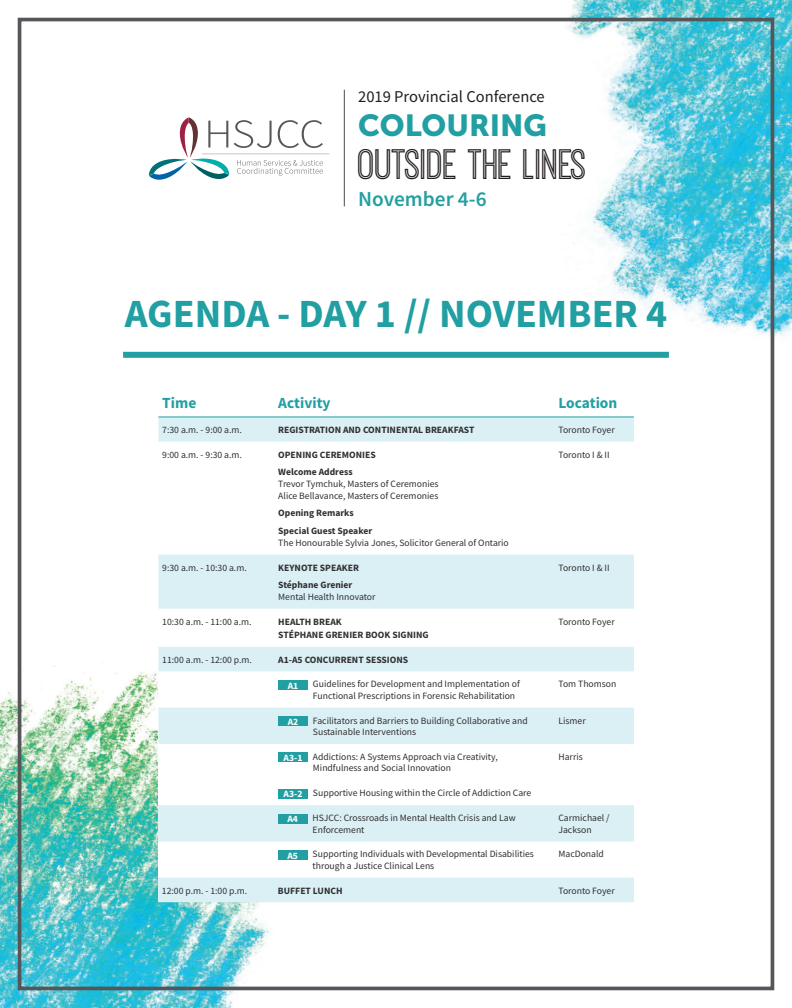
<style>
.page{position:relative;width:792px;height:1008px;background:#fff}
.page>*{position:absolute;margin:0;border:0;box-sizing:border-box;transform-origin:0 0}
.t1{font:44.1px "Ostrich Sans Inline";color:#231f20}
.t2{font:700 40px "Source Sans Pro";color:#219fa2}
.t3{font:30.3px "Museo Sans 900";color:#219fa2}
.t4{font:600 21.3px "Source Sans Pro";color:#219fa2}
.t5{font:16.5px "Source Sans Pro";color:#231f20}
.t6{font:700 15.45px "Source Sans Pro";color:#219fa2}
.t7{font:9.65px/11.6px "Source Sans Pro";color:#312f30}
.t8{font:700 9.65px/17.9px "Source Sans Pro";color:#312f30}
.t9{font:700 9.65px "Source Sans Pro";color:#fff}
.s1{font-weight:700;color:#fff}
</style>
<div class="page">
<img style="left:0;top:640px;width:300px;height:367px">
<img style="left:526px;top:0;width:265px;height:375px">
<div style="left:18px;top:18px;width:756px;height:972px;border:4px solid #54565a"></div>
<div style="left:123px;top:352px;width:545px;height:6px;background:#219fa2"></div>
<hr style="left:202px;top:154px;width:127px;height:1px;background:#c7c7c6">
<svg style="left:148px;top:117px;width:175px;height:63px"></svg>
<hr style="left:344px;top:90px;width:1px;height:116px;background:#4b4c4d">
<div style="left:158px;top:392px;width:473px;height:510px;background:#fff"></div>
<svg style="left:158px;top:805px;width:475px;height:97px;fill:#daf0f5"></svg>
<div style="left:278px;top:813px;width:29px;height:10px;background:#219fa2"></div>
<div style="left:278px;top:850px;width:29px;height:9px;background:#219fa2"></div>
<svg style="left:158px;top:417px;width:475px;height:326px"></svg>
<hr style="left:158px;top:416px;width:116px;height:1px;background:#219fa2">
<hr style="left:274px;top:416px;width:35px;height:1px;background:#219fa2">
<hr style="left:309px;top:416px;width:245px;height:1px;background:#219fa2">
<hr style="left:554px;top:416px;width:79px;height:1px;background:#219fa2">
<div style="left:278px;top:680px;width:29px;height:9px;background:#219fa2"></div>
<div style="left:278px;top:716px;width:29px;height:10px;background:#219fa2"></div>
<div style="left:278px;top:752px;width:29px;height:10px;background:#219fa2"></div>
<div style="left:278px;top:788px;width:29px;height:10px;background:#219fa2"></div>
<h3 class="t5" style="left:358px;top:86px;width:188px">2019 Provincial Conference</h3>
<h3 class="t3" style="left:358px;top:109px;width:190px">COLOURING</h3>
<h1 class="t1" style="left:358px;top:141px;width:230px">OUTSIDE THE LINES</h1>
<h3 class="t4" style="left:358px;top:185px;width:130px">November 4-6</h3>
<h2 class="t2" style="left:125px;top:286px;width:544px">AGENDA - DAY 1 // NOVEMBER 4</h2>
<h3 class="t6" style="left:162px;top:392px;width:36px">Time</h3>
<h3 class="t6" style="left:278px;top:392px;width:54px">Activity</h3>
<h3 class="t6" style="left:558px;top:392px;width:60px">Location</h3>
<p class="t7" style="left:162px;top:424px;width:81px">7:30 a.m. - 9:00 a.m.</p>
<p class="t8" style="left:278px;top:420px;width:198px">REGISTRATION AND CONTINENTAL BREAKFAST</p>
<p class="t7" style="left:558px;top:424px;width:58px">Toronto Foyer</p>
<p class="t7" style="left:162px;top:448px;width:81px">9:00 a.m. - 9:30 a.m.</p>
<p class="t8" style="left:278px;top:445px;width:99px">OPENING CEREMONIES<br>Welcome Address</p>
<p class="t7" style="left:278px;top:478px;width:162px">Trevor Tymchuk, Masters of Ceremonies<br>Alice Bellavance, Masters of Ceremonies</p>
<p class="t8" style="left:278px;top:504px;width:95px">Opening Remarks<br>Special Guest Speaker</p>
<p class="t7" style="left:278px;top:537px;width:232px">The Honourable Sylvia Jones, Solicitor General of Ontario</p>
<p class="t7" style="left:558px;top:448px;width:53px">Toronto I &amp; II</p>
<p class="t7" style="left:162px;top:561px;width:86px">9:30 a.m. - 10:30 a.m.</p>
<p class="t8" style="left:278px;top:558px;width:82px">KEYNOTE SPEAKER<br>Stéphane Grenier</p>
<p class="t7" style="left:278px;top:591px;width:99px">Mental Health Innovator</p>
<p class="t7" style="left:558px;top:561px;width:53px">Toronto I &amp; II</p>
<p class="t7" style="left:162px;top:615px;width:91px">10:30 a.m. - 11:00 a.m.</p>
<p class="t8" style="left:278px;top:614px;width:152px;line-height:13.5px">HEALTH BREAK<br>STÉPHANE GRENIER BOOK SIGNING</p>
<p class="t7" style="left:558px;top:615px;width:58px">Toronto Foyer</p>
<p class="t7" style="left:162px;top:653px;width:91px">11:00 a.m. - 12:00 p.m.</p>
<p class="t8" style="left:278px;top:650px;width:131px">A1-A5 CONCURRENT SESSIONS</p>
<p class="t9" style="left:287px;top:678px;width:12px">A1</p>
<p class="t7" style="left:313px;top:678px;width:208px">Guidelines for Development and Implementation of<br>Functional Prescriptions in Forensic Rehabilitation</p>
<p class="t7" style="left:558px;top:678px;width:59px">Tom Thomson</p>
<p class="t9" style="left:287px;top:715px;width:12px">A2</p>
<p class="t7" style="left:313px;top:714px;width:216px">Facilitators and Barriers to Building Collaborative and<br>Sustainable Interventions</p>
<p class="t7" style="left:558px;top:714px;width:29px">Lismer</p>
<p class="t7" style="left:313px;top:750px;width:186px;text-indent:-29px"><span class="s1">A3-1</span> Addictions: A Systems Approach via Creativity,<br>Mindfulness and Social Innovation</p>
<p class="t7" style="left:558px;top:750px;width:26px">Harris</p>
<p class="t7" style="left:283px;top:786px;width:249px"><span class="s1">A3-2</span> Supportive Housing within the Circle of Addiction Care</p>
<p class="t9" style="left:287px;top:812px;width:12px">A4</p>
<p class="t7" style="left:312px;top:812px;width:204px">HSJCC: Crossroads in Mental Health Crisis and Law<br>Enforcement</p>
<p class="t7" style="left:558px;top:812px;width:53px">Carmichael /<br>Jackson</p>
<p class="t9" style="left:287px;top:848px;width:12px">A5</p>
<p class="t7" style="left:312px;top:848px;width:223px">Supporting Individuals with Developmental Disabilities through a Justice Clinical Lens</p>
<p class="t7" style="left:558px;top:848px;width:47px">MacDonald</p>
<p class="t7" style="left:162px;top:884px;width:87px">12:00 p.m. - 1:00 p.m.</p>
<p class="t8" style="left:278px;top:881px;width:66px">BUFFET LUNCH</p>
<p class="t7" style="left:558px;top:884px;width:58px">Toronto Foyer</p>
</div>
